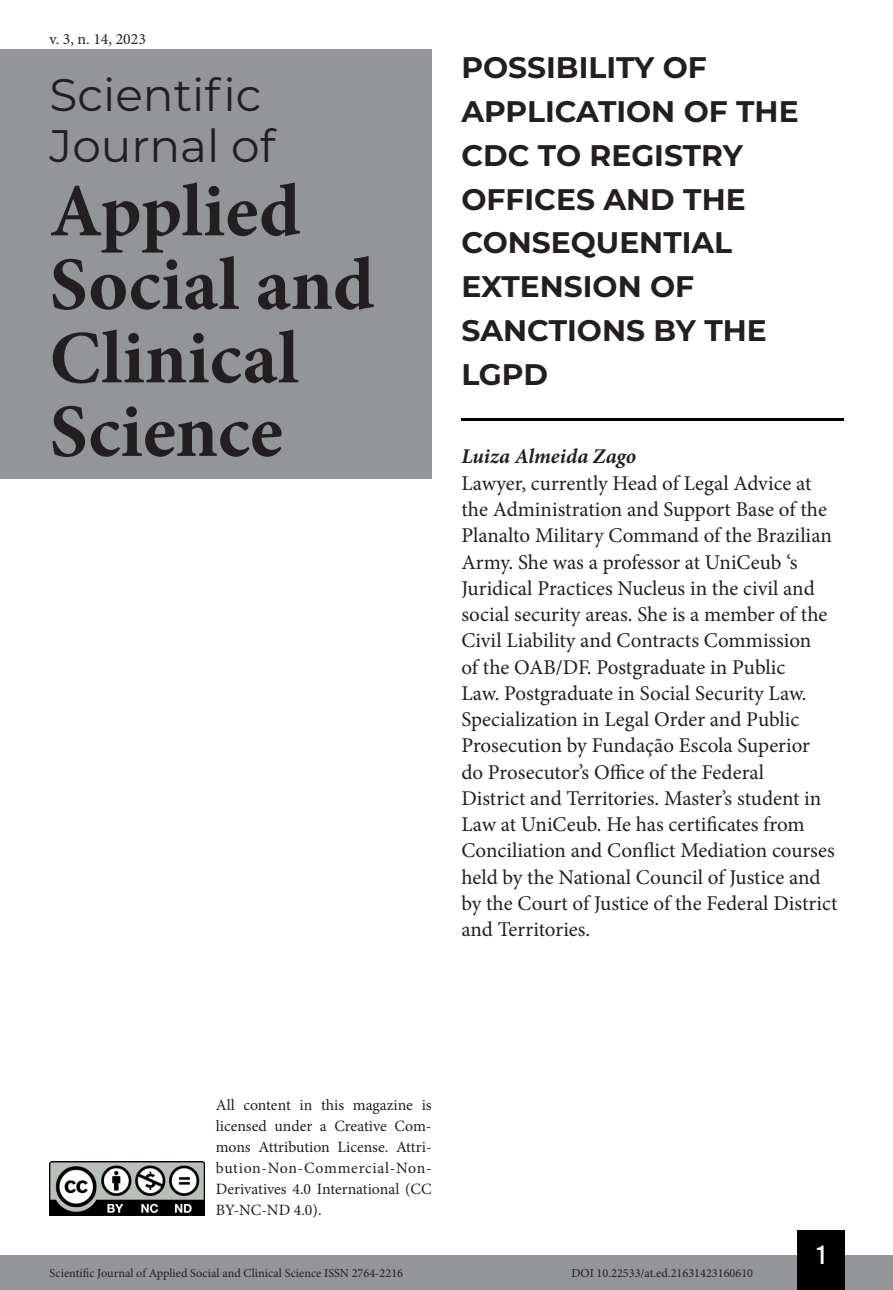
<style>
.page{position:relative;width:893px;height:1290px;background:#fff}
.page>*{position:absolute;margin:0;border:0;box-sizing:border-box;transform-origin:0 0}
.t1{font:700 75.25px/73.5px "Minion Pro";color:#231f20}
.t2{font:45.5px/50.8px "Montserrat";color:#231f20}
.t3{font:700 29.75px/43.8px "Montserrat";color:#231f20}
.t4{font:26.25px "Bebas Kai";color:#fff}
.t5{font:21px/26.2px "Minion Pro";color:#231f20}
.t6{font:italic 700 21px "Minion Pro";color:#231f20}
.t7{font:15.75px/21px "Minion Pro";color:#231f20;text-align:justify}
.t8{font:12.25px "Minion Pro";color:#231f20}
</style>
<div class="page">
<div style="left:0;top:1255px;width:893px;height:35px;background:#939598"></div>
<div style="left:797px;top:1230px;width:48px;height:60px;background:#000"></div>
<img style="left:50px;top:1161px;width:154px;height:54px">
<div style="left:0;top:50px;width:432px;height:429px;background:#939598"></div>
<hr style="left:461px;top:418px;width:382px;height:2px;background:#000">
<p class="t7" style="left:50px;top:28px;width:98px">v. 3, n. 14, 2023</p>
<h2 class="t2" style="left:50px;top:68px;width:227px">Scientific<br>Journal of</h2>
<h1 class="t1" style="left:50px;top:174px;width:326px">Applied<br>Social and<br>Clinical<br>Science</h1>
<h3 class="t3" style="left:461px;top:44px;width:339px">POSSIBILITY OF<br>APPLICATION OF THE<br>CDC TO REGISTRY<br>OFFICES AND THE<br>CONSEQUENTIAL<br>EXTENSION OF<br>SANCTIONS BY THE<br>LGPD</h3>
<p class="t6" style="left:461px;top:442px;width:176px">Luiza Almeida Zago</p>
<p class="t5" style="left:461px;top:470px;width:378px">Lawyer, currently Head of Legal Advice at the Administration and Support Base of the Planalto Military Command of the Brazilian Army. She was a professor at UniCeub ‘s Juridical Practices Nucleus in the civil and social security areas. She is a member of the Civil Liability and Contracts Commission<br>of the OAB/DF. Postgraduate in Public<br>Law. Postgraduate in Social Security Law.<br>Specialization in Legal Order and Public Prosecution by Fundação Escola Superior<br>do Prosecutor’s Office of the Federal<br>District and Territories. Master’s student in Law at UniCeub. He has certificates from Conciliation and Conflict Mediation courses held by the National Council of Justice and by the Court of Justice of the Federal District and Territories.</p>
<p class="t7" style="left:216px;top:1095px;width:217px">All content in this magazine is licensed under a Creative Com&shy;mons Attribution License. Attri&shy;bution-Non-Commercial-Non-Derivatives 4.0 International (CC BY-NC-ND 4.0).</p>
<p class="t4" style="left:817px;top:1241px;width:10px">1</p>
<p class="t8" style="left:50px;top:1265px;width:355px">Scientific Journal of Applied Social and Clinical Science ISSN 2764-2216</p>
<p class="t8" style="left:571px;top:1265px;width:183px">DOI 10.22533/at.ed.21631423160610</p>
</div>
